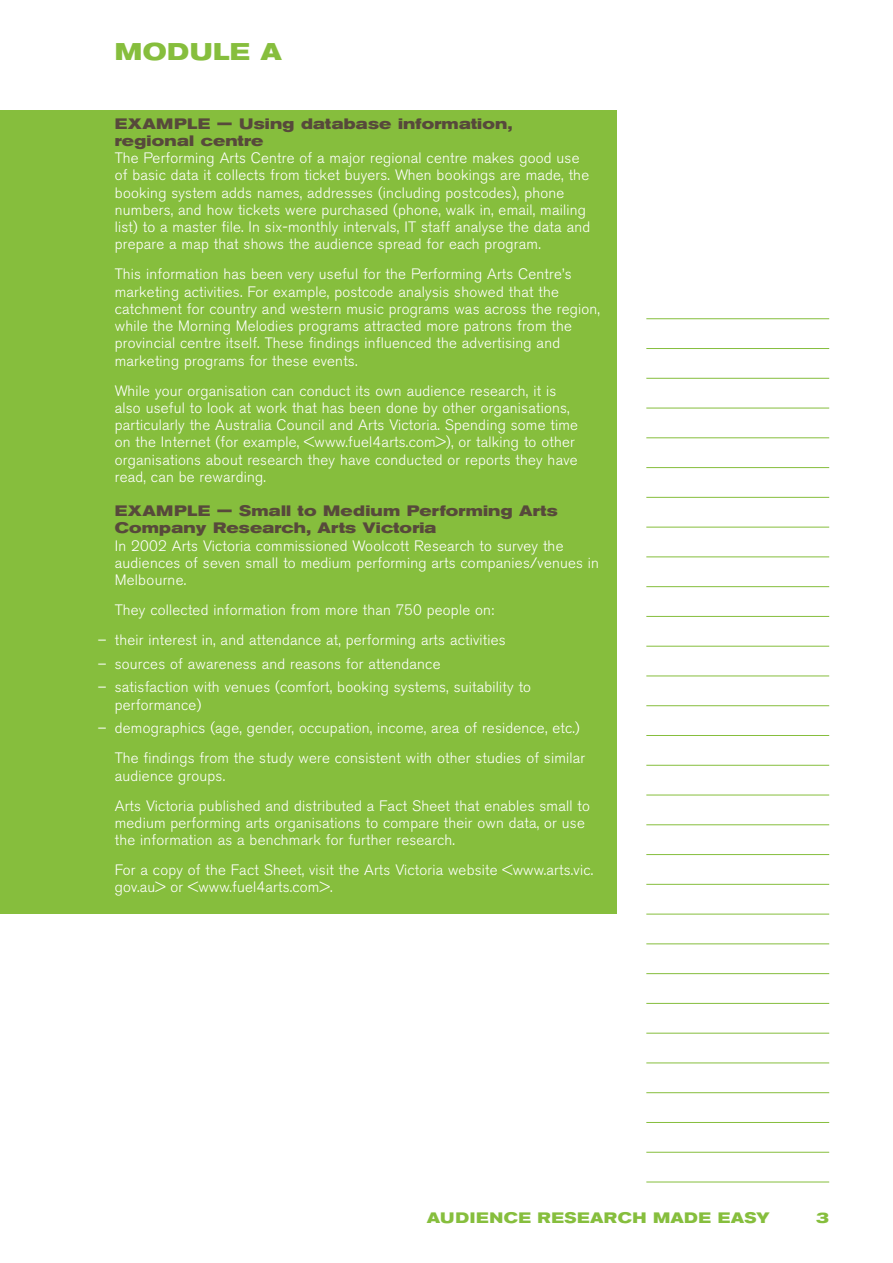
<style>
.page{position:relative;width:893px;height:1263px;background:#fff}
.page>*{position:absolute;margin:0;border:0;box-sizing:border-box;transform-origin:0 0}
.main_header{font:700 expanded 24px "Akzidenz Grotesk BE";letter-spacing:.02em;color:#86be3d}
.break_out_box_body{font:300 15px/17.2px "Akzidenz Grotesk BE";letter-spacing:.015em;color:#fff}
.break_out_box_points{font:300 15px/17.2px "Akzidenz Grotesk BE";letter-spacing:.015em;color:#fff}
.break_out_box_head_2{font:700 expanded 15px/17.2px "Akzidenz Grotesk BE";letter-spacing:.015em;color:#57493b}
.break_out_box_points_last{font:300 15px "Akzidenz Grotesk BE";letter-spacing:.015em;color:#fff}
.bold_head_1{font:700 expanded 15px "Akzidenz Grotesk BE";letter-spacing:.035em;color:#86be3d}
</style>
<div class="page">
<div style="left:0;top:111px;width:617px;height:803px;background:#86be3d"></div>
<hr style="left:646px;top:318px;width:183px;height:1px;background:#86be3d">
<hr style="left:646px;top:348px;width:183px;height:1px;background:#86be3d">
<hr style="left:646px;top:378px;width:183px;height:1px;background:#86be3d">
<hr style="left:646px;top:408px;width:183px;height:1px;background:#86be3d">
<hr style="left:646px;top:438px;width:183px;height:1px;background:#86be3d">
<hr style="left:646px;top:467px;width:183px;height:1px;background:#86be3d">
<hr style="left:646px;top:497px;width:183px;height:1px;background:#86be3d">
<hr style="left:646px;top:527px;width:183px;height:1px;background:#86be3d">
<hr style="left:646px;top:557px;width:183px;height:1px;background:#86be3d">
<hr style="left:646px;top:586px;width:183px;height:1px;background:#86be3d">
<hr style="left:646px;top:616px;width:183px;height:1px;background:#86be3d">
<hr style="left:646px;top:646px;width:183px;height:1px;background:#86be3d">
<hr style="left:646px;top:676px;width:183px;height:1px;background:#86be3d">
<hr style="left:646px;top:705px;width:183px;height:1px;background:#86be3d">
<hr style="left:646px;top:735px;width:183px;height:1px;background:#86be3d">
<hr style="left:646px;top:765px;width:183px;height:1px;background:#86be3d">
<hr style="left:646px;top:795px;width:183px;height:1px;background:#86be3d">
<hr style="left:646px;top:824px;width:183px;height:1px;background:#86be3d">
<hr style="left:646px;top:854px;width:183px;height:1px;background:#86be3d">
<hr style="left:646px;top:884px;width:183px;height:1px;background:#86be3d">
<hr style="left:646px;top:914px;width:183px;height:1px;background:#86be3d">
<hr style="left:646px;top:943px;width:183px;height:1px;background:#86be3d">
<hr style="left:646px;top:973px;width:183px;height:1px;background:#86be3d">
<hr style="left:646px;top:1003px;width:183px;height:1px;background:#86be3d">
<hr style="left:646px;top:1033px;width:183px;height:1px;background:#86be3d">
<hr style="left:646px;top:1063px;width:183px;height:1px;background:#86be3d">
<hr style="left:646px;top:1092px;width:183px;height:1px;background:#86be3d">
<hr style="left:646px;top:1122px;width:183px;height:1px;background:#86be3d">
<hr style="left:646px;top:1152px;width:183px;height:1px;background:#86be3d">
<hr style="left:646px;top:1182px;width:183px;height:1px;background:#86be3d">
<p class="main_header" style="left:115px;top:38px;width:169px">MODULE A</p>
<p class="break_out_box_head_2" style="left:115px;top:115px;width:399px">EXAMPLE — Using database information, regional centre</p>
<p class="break_out_box_body" style="left:115px;top:149px;width:477px">The Performing Arts Centre of a major regional centre makes good use of basic data it collects from ticket buyers. When bookings are made, the booking system adds names, addresses (including postcodes), phone numbers, and how tickets were purchased (phone, walk in, email, mailing list) to a master file. In six-monthly intervals, IT staff analyse the data and prepare a map that shows the audience spread for each program.</p>
<p class="break_out_box_body" style="left:115px;top:266px;width:487px">This information has been very useful for the Performing Arts Centre’s marketing activities. For example, postcode analysis showed that the catchment for country and western music programs was across the region, while the Morning Melodies programs attracted more patrons from the provincial centre itself. These findings influenced the advertising and marketing programs for these events.</p>
<p class="break_out_box_body" style="left:115px;top:382px;width:465px">While your organisation can conduct its own audience research, it is also useful to look at work that has been done by other organisations, particularly the Australia Council and Arts Victoria. Spending some time on the Internet (for example, &lt;www.fuel4arts.com&gt;), or talking to other organisations about research they have conducted or reports they have read, can be rewarding.</p>
<p class="break_out_box_head_2" style="left:115px;top:502px;width:444px">EXAMPLE — Small to Medium Performing Arts<br>Company Research, Arts Victoria</p>
<p class="break_out_box_body" style="left:115px;top:537px;width:486px">In 2002 Arts Victoria commissioned Woolcott Research to survey the audiences of seven small to medium performing arts companies/venues in<br>Melbourne.</p>
<p class="break_out_box_body" style="left:115px;top:602px;width:381px">They collected information from more than 750 people on:</p>
<p class="break_out_box_points" style="left:98px;top:632px;width:409px">– their interest in, and attendance at, performing arts activities</p>
<p class="break_out_box_points" style="left:98px;top:655px;width:344px">– sources of awareness and reasons for attendance</p>
<p class="break_out_box_points" style="left:115px;top:679px;width:418px;text-indent:-17px">– satisfaction with venues (comfort, booking systems, suitability to performance)</p>
<p class="break_out_box_points_last" style="left:98px;top:720px;width:484px">– demographics (age, gender, occupation, income, area of residence, etc.)</p>
<p class="break_out_box_body" style="left:115px;top:750px;width:472px">The findings from the study were consistent with other studies of similar audience groups.</p>
<p class="break_out_box_body" style="left:115px;top:797px;width:477px">Arts Victoria published and distributed a Fact Sheet that enables small to medium performing arts organisations to compare their own data, or use the information as a benchmark for further research.</p>
<p class="break_out_box_body" style="left:115px;top:861px;width:480px">For a copy of the Fact Sheet, visit the Arts Victoria website &lt;www.arts.vic. gov.au&gt; or &lt;www.fuel4arts.com&gt;.</p>
<p class="bold_head_1" style="left:427px;top:1209px;width:344px">AUDIENCE RESEARCH MADE EASY</p>
<p class="bold_head_1" style="left:816px;top:1209px;width:14px">3</p>
</div>
